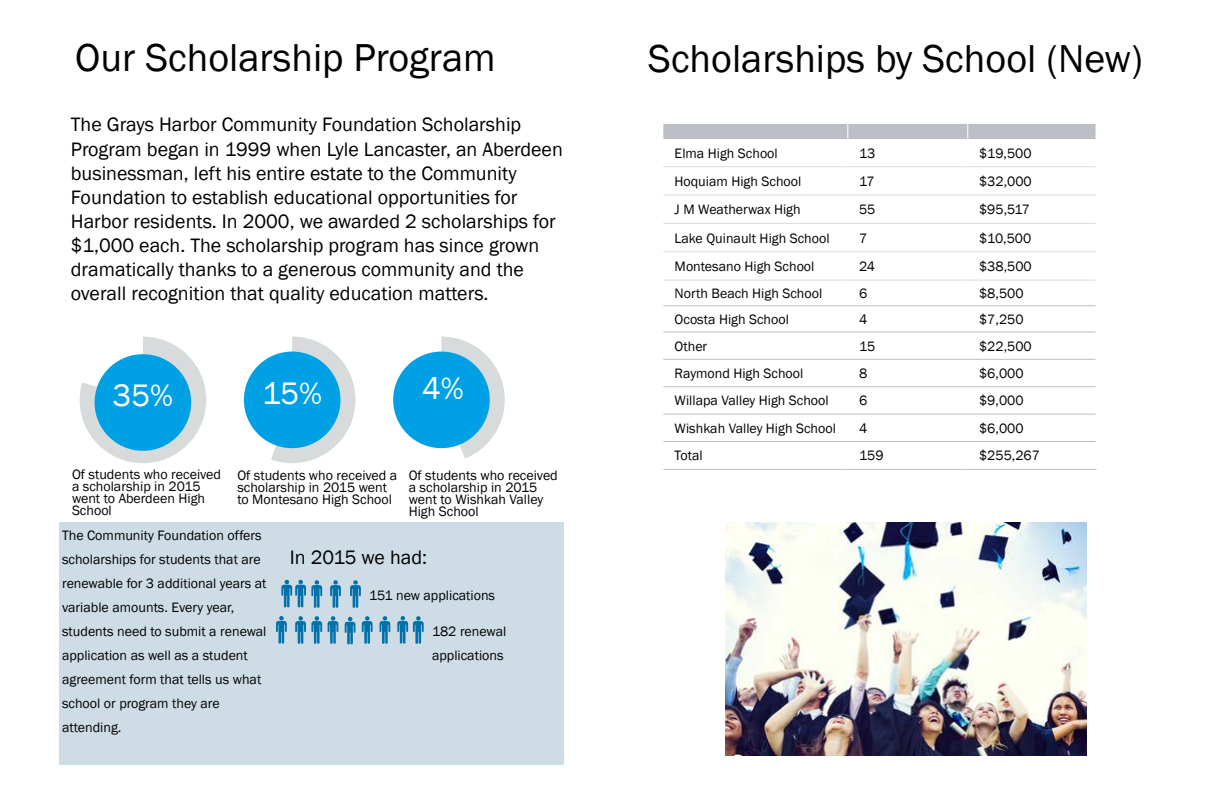
<style>
.page{position:relative;width:1224px;height:792px;background:#fff}
.page>*{position:absolute;margin:0;border:0;box-sizing:border-box;transform-origin:0 0}
.t1{font:40px "Franklin Gothic";color:#000}
.t2{font:32px "Franklin Gothic";color:#fff}
.t3{font:20px/24.1px "Franklin Gothic";color:#000}
.t4{font:14px/24px "Franklin Gothic";color:#000}
</style>
<div class="page">
<div style="left:59px;top:522px;width:505px;height:243px;background:#cedce5"></div>
<svg style="left:80px;top:337px;width:126px;height:126px"></svg>
<div style="left:95px;top:354px;width:96px;height:97px;background:#00a1e4;border-radius:50%"></div>
<svg style="left:271px;top:337px;width:84px;height:126px"></svg>
<div style="left:244px;top:352px;width:96px;height:96px;background:#00a1e4;border-radius:50%"></div>
<svg style="left:441px;top:337px;width:64px;height:122px"></svg>
<div style="left:393px;top:352px;width:97px;height:96px;background:#00a1e4;border-radius:50%"></div>
<svg style="left:281px;top:579px;width:41px;height:29px"></svg>
<svg style="left:330px;top:580px;width:11px;height:28px"></svg>
<svg style="left:350px;top:580px;width:11px;height:28px"></svg>
<svg style="left:276px;top:616px;width:11px;height:28px"></svg>
<svg style="left:295px;top:616px;width:27px;height:28px"></svg>
<svg style="left:328px;top:616px;width:10px;height:28px"></svg>
<svg style="left:345px;top:616px;width:11px;height:29px"></svg>
<svg style="left:362px;top:616px;width:11px;height:28px"></svg>
<svg style="left:379px;top:616px;width:11px;height:28px"></svg>
<svg style="left:397px;top:616px;width:27px;height:28px"></svg>
<svg style="left:663px;top:123px;width:433px;height:346px"></svg>
<hr style="left:663px;top:469px;width:185px;height:1px;background:#bcc0c4">
<hr style="left:848px;top:469px;width:120px;height:1px;background:#bcc0c4">
<hr style="left:968px;top:469px;width:129px;height:1px;background:#bcc0c4">
<hr style="left:663px;top:305px;width:185px;height:1px;background:#bcc0c4">
<hr style="left:848px;top:305px;width:120px;height:1px;background:#bcc0c4">
<hr style="left:968px;top:305px;width:128px;height:1px;background:#bcc0c4">
<hr style="left:663px;top:332px;width:185px;height:1px;background:#bcc0c4">
<hr style="left:848px;top:332px;width:120px;height:1px;background:#bcc0c4">
<hr style="left:968px;top:332px;width:128px;height:1px;background:#bcc0c4">
<hr style="left:663px;top:359px;width:185px;height:1px;background:#bcc0c4">
<hr style="left:848px;top:359px;width:120px;height:1px;background:#bcc0c4">
<hr style="left:968px;top:359px;width:128px;height:1px;background:#bcc0c4">
<hr style="left:663px;top:386px;width:185px;height:1px;background:#bcc0c4">
<hr style="left:848px;top:386px;width:120px;height:1px;background:#bcc0c4">
<hr style="left:968px;top:386px;width:128px;height:1px;background:#bcc0c4">
<hr style="left:663px;top:414px;width:185px;height:1px;background:#bcc0c4">
<hr style="left:848px;top:414px;width:120px;height:1px;background:#bcc0c4">
<hr style="left:968px;top:414px;width:128px;height:1px;background:#bcc0c4">
<hr style="left:663px;top:441px;width:185px;height:1px;background:#bcc0c4">
<hr style="left:848px;top:441px;width:120px;height:1px;background:#bcc0c4">
<hr style="left:968px;top:441px;width:128px;height:1px;background:#bcc0c4">
<hr style="left:663px;top:280px;width:185px;height:1px;background:#d8dbdc">
<hr style="left:848px;top:280px;width:120px;height:1px;background:#d8dbdc">
<hr style="left:968px;top:280px;width:128px;height:1px;background:#d8dbdc">
<hr style="left:663px;top:252px;width:185px;height:1px;background:#d8dbdc">
<hr style="left:848px;top:252px;width:120px;height:1px;background:#d8dbdc">
<hr style="left:968px;top:252px;width:128px;height:1px;background:#d8dbdc">
<hr style="left:663px;top:223px;width:185px;height:1px;background:#d8dbdc">
<hr style="left:848px;top:223px;width:120px;height:1px;background:#d8dbdc">
<hr style="left:968px;top:223px;width:128px;height:1px;background:#d8dbdc">
<hr style="left:663px;top:195px;width:185px;height:1px;background:#d8dbdc">
<hr style="left:848px;top:195px;width:120px;height:1px;background:#d8dbdc">
<hr style="left:968px;top:195px;width:128px;height:1px;background:#d8dbdc">
<hr style="left:663px;top:166px;width:185px;height:1px;background:#d8dbdc">
<hr style="left:848px;top:166px;width:120px;height:1px;background:#d8dbdc">
<hr style="left:968px;top:166px;width:128px;height:1px;background:#d8dbdc">
<img style="left:725px;top:522px;width:361px;height:233px">
<h1 class="t1" style="left:75px;top:33px;width:422px">Our Scholarship Program</h1>
<p class="t3" style="left:71px;top:113px;width:494px">The Grays Harbor Community Foundation Scholarship Program began in 1999 when Lyle Lancaster, an Aberdeen businessman, left his entire estate to the Community Foundation to establish educational opportunities for Harbor residents. In 2000, we awarded 2 scholarships for $1,000 each. The scholarship program has since grown dramatically thanks to a generous community and the overall recognition that quality education matters.</p>
<h2 class="t2" style="left:113px;top:376px;width:62px">35%</h2>
<h2 class="t2" style="left:262px;top:373px;width:62px">15%</h2>
<h2 class="t2" style="left:422px;top:368px;width:43px">4%</h2>
<p class="t4" style="left:72px;top:469px;width:151px;line-height:12px">Of students who received a scholarship in 2015 went to Aberdeen High<br>School</p>
<p class="t4" style="left:237px;top:470px;width:161px;line-height:12px">Of students who received a scholarship in 2015 went to Montesano High School</p>
<p class="t4" style="left:409px;top:470px;width:151px;line-height:12px">Of students who received a scholarship in 2015 went to Wishkah Valley<br>High School</p>
<p class="t4" style="left:62px;top:524px;width:206px">The Community Foundation offers scholarships for students that are renewable for 3 additional years at variable amounts. Every year, students need to submit a renewal application as well as a student agreement form that tells us what school or program they are attending.</p>
<h3 class="t3" style="left:290px;top:546px;width:139px">In 2015 we had:</h3>
<p class="t4" style="left:369px;top:584px;width:128px">151 new applications</p>
<p class="t4" style="left:432px;top:620px;width:76px">182 renewal applications</p>
<h1 class="t1" style="left:648px;top:34px;width:496px">Scholarships by School (New)</h1>
<p class="t4" style="left:675px;top:142px;width:105px">Elma High School</p>
<p class="t4" style="left:859px;top:142px;width:18px">13</p>
<p class="t4" style="left:979px;top:142px;width:54px">$19,500</p>
<p class="t4" style="left:675px;top:169px;width:128px">Hoquiam High School</p>
<p class="t4" style="left:859px;top:169px;width:17px">17</p>
<p class="t4" style="left:979px;top:169px;width:54px">$32,000</p>
<p class="t4" style="left:675px;top:198px;width:128px">J M Weatherwax High</p>
<p class="t4" style="left:859px;top:198px;width:18px">55</p>
<p class="t4" style="left:979px;top:198px;width:52px">$95,517</p>
<p class="t4" style="left:675px;top:226px;width:156px">Lake Quinault High School</p>
<p class="t4" style="left:859px;top:226px;width:10px">7</p>
<p class="t4" style="left:979px;top:226px;width:54px">$10,500</p>
<p class="t4" style="left:675px;top:255px;width:141px">Montesano High School</p>
<p class="t4" style="left:859px;top:255px;width:17px">24</p>
<p class="t4" style="left:979px;top:255px;width:54px">$38,500</p>
<p class="t4" style="left:675px;top:281px;width:149px">North Beach High School</p>
<p class="t4" style="left:859px;top:281px;width:10px">6</p>
<p class="t4" style="left:979px;top:281px;width:46px">$8,500</p>
<p class="t4" style="left:675px;top:307px;width:116px">Ocosta High School</p>
<p class="t4" style="left:859px;top:307px;width:10px">4</p>
<p class="t4" style="left:979px;top:307px;width:46px">$7,250</p>
<p class="t4" style="left:675px;top:334px;width:34px">Other</p>
<p class="t4" style="left:859px;top:334px;width:18px">15</p>
<p class="t4" style="left:979px;top:334px;width:54px">$22,500</p>
<p class="t4" style="left:675px;top:362px;width:130px">Raymond High School</p>
<p class="t4" style="left:859px;top:362px;width:10px">8</p>
<p class="t4" style="left:979px;top:362px;width:46px">$6,000</p>
<p class="t4" style="left:675px;top:389px;width:156px">Willapa Valley High School</p>
<p class="t4" style="left:859px;top:389px;width:10px">6</p>
<p class="t4" style="left:979px;top:389px;width:46px">$9,000</p>
<p class="t4" style="left:675px;top:416px;width:163px">Wishkah Valley High School</p>
<p class="t4" style="left:859px;top:416px;width:10px">4</p>
<p class="t4" style="left:979px;top:416px;width:46px">$6,000</p>
<p class="t4" style="left:675px;top:444px;width:30px">Total</p>
<p class="t4" style="left:859px;top:444px;width:26px">159</p>
<p class="t4" style="left:979px;top:444px;width:62px">$255,267</p>
</div>
